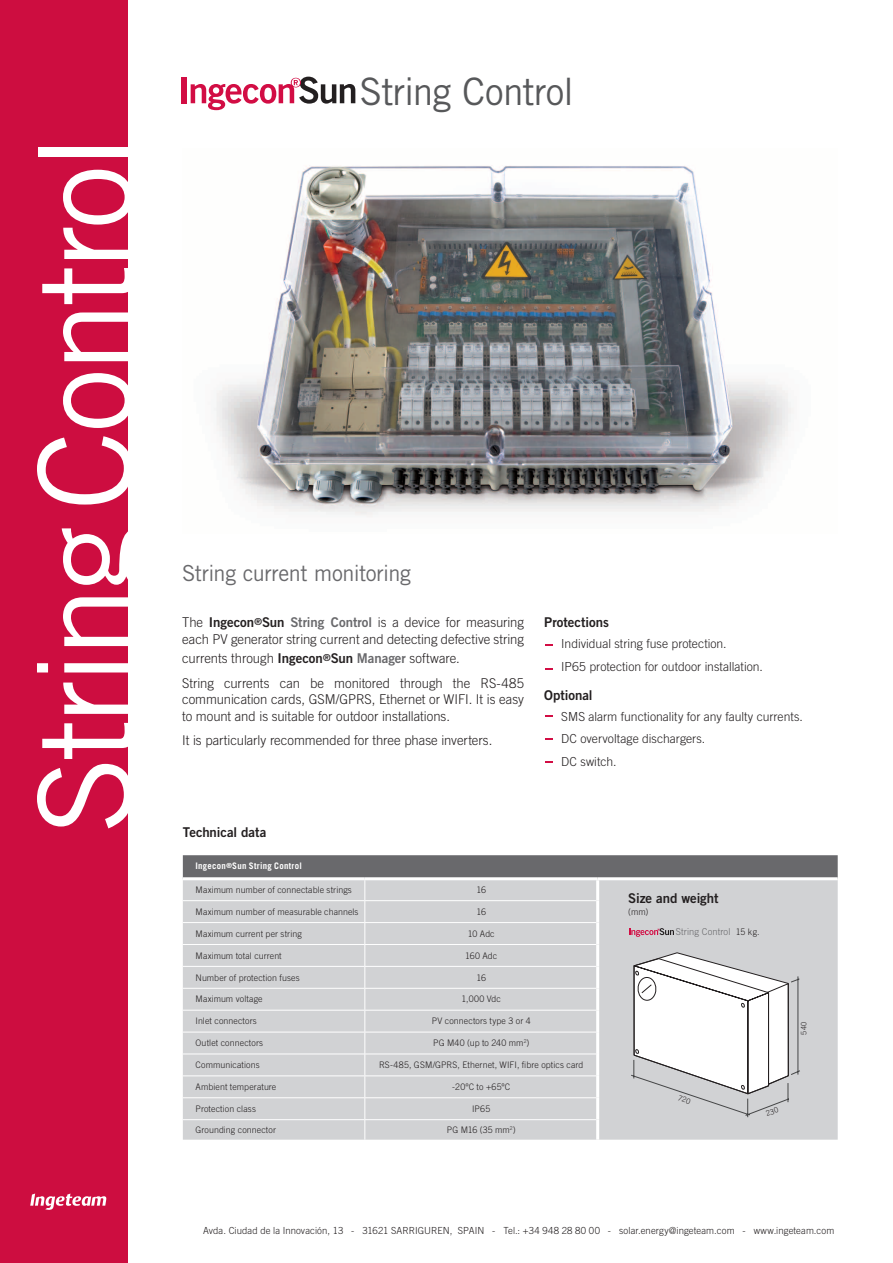
<style>
.page{position:relative;width:893px;height:1263px;background:#fff}
.page>*{position:absolute;margin:0;border:0;box-sizing:border-box;transform-origin:0 0}
.texto_general{font:128.85px "Trade Gothic LT Std";letter-spacing:-.035em;color:#fff}
.texto_general-2{font:37.8px "Trade Gothic LT Std";letter-spacing:-.02em;color:#57585a}
.texto_general-3{font:22.2px "Trade Gothic LT Std";letter-spacing:-.02em;color:#69696c}
.texto_general-4{font:300 13.5px/16.2px "Trade Gothic LT Std";letter-spacing:-.005em;color:#231f20}
.texto_general-5{font:13.5px "Trade Gothic LT Std Bd 2";letter-spacing:-.005em;color:#231f20}
.protecciones_y_acces{font:300 12.45px "Trade Gothic LT Std";color:#231f20}
.caracteristicas{font:300 9.75px "Trade Gothic LT Std";letter-spacing:.01em;color:#231f20}
.texto_general-6{font:300 9.45px "Trade Gothic LT Std";letter-spacing:.01em;color:#69696c}
.texto_general-7{font:300 9px "Trade Gothic LT Std";letter-spacing:.015em;color:#231f20}
.texto_general-8{font:700 9px "Trade Gothic LT Std";letter-spacing:.03em;color:#fff}
.texto_general-9{font:300 7.5px "Trade Gothic LT Std";color:#231f20}
.s1{font-family:"Trade Gothic LT Std Bd 2";font-weight:400}
.s2{font-family:"Trade Gothic LT Std Bd 2";font-weight:400;color:#69696c}
</style>
<div class="page">
<img style="left:214px;top:165px;width:580px;height:352px">
<div style="left:0;top:0;width:128px;height:1263px;background:#cd0d40"></div>
<svg style="left:30px;top:1193px;width:76px;height:17px"></svg>
<div style="left:182px;top:77px;width:5px;height:26px;background:#d20d44"></div>
<svg style="left:191px;top:77px;width:164px;height:33px"></svg>
<svg style="left:183px;top:855px;width:655px;height:285px;background:#cdcdcf"></svg>
<p class="texto_general" style="left:8px;top:835px;width:702px;rotate:-90deg">String Control</p>
<p class="texto_general-2" style="left:360px;top:68px;width:216px">String Control</p>
<p class="texto_general-3" style="left:182px;top:560px;width:230px">String current monitoring</p>
<p class="texto_general-4" style="left:182px;top:614px;width:343px">The <span class="s1">Ingecon</span><sup>®</sup><span class="s1">Sun</span> <span class="s2">String Control</span> is a device for measuring each PV generator string current and detecting defective string</p>
<p class="texto_general-4" style="left:182px;top:650px;width:279px">currents through <span class="s1">Ingecon</span><sup>®</sup><span class="s1">Sun</span> <span class="s2">Manager</span> software.</p>
<p class="texto_general-4" style="left:182px;top:675px;width:343px;text-align:justify">String currents can be monitored through the RS-485 communication cards, GSM/GPRS, Ethernet or WIFI. It is easy to mount and is suitable for outdoor installations.</p>
<p class="texto_general-4" style="left:182px;top:732px;width:312px">It is particularly recommended for three phase inverters.</p>
<p class="texto_general-5" style="left:544px;top:614px;width:66px">Protections</p>
<p class="protecciones_y_acces" style="left:561px;top:636px;width:167px">Individual string fuse protection.</p>
<p class="protecciones_y_acces" style="left:561px;top:659px;width:203px">IP65 protection for outdoor installation.</p>
<p class="texto_general-5" style="left:544px;top:687px;width:50px">Optional</p>
<p class="protecciones_y_acces" style="left:561px;top:709px;width:243px">SMS alarm functionality for any faulty currents.</p>
<p class="protecciones_y_acces" style="left:561px;top:732px;width:145px">DC overvoltage dischargers.</p>
<p class="protecciones_y_acces" style="left:561px;top:754px;width:57px">DC switch.</p>
<p class="texto_general-5" style="left:183px;top:823px;width:85px">Technical data</p>
<p class="texto_general-8" style="left:196px;top:861px;width:108px">Ingecon<sup>®</sup>Sun String Control</p>
<p class="texto_general-7" style="left:196px;top:884px;width:158px">Maximum number of connectable strings</p>
<p class="texto_general-7" style="left:476px;top:884px;width:11px">16</p>
<p class="texto_general-7" style="left:196px;top:906px;width:164px">Maximum number of measurable channels</p>
<p class="texto_general-7" style="left:476px;top:906px;width:11px">16</p>
<p class="texto_general-7" style="left:196px;top:928px;width:108px">Maximum current per string</p>
<p class="texto_general-7" style="left:468px;top:928px;width:28px">10 Adc</p>
<p class="texto_general-7" style="left:196px;top:950px;width:88px">Maximum total current</p>
<p class="texto_general-7" style="left:465px;top:950px;width:34px">160 Adc</p>
<p class="texto_general-7" style="left:196px;top:972px;width:106px">Number of protection fuses</p>
<p class="texto_general-7" style="left:476px;top:972px;width:11px">16</p>
<p class="texto_general-7" style="left:196px;top:994px;width:68px">Maximum voltage</p>
<p class="texto_general-7" style="left:462px;top:994px;width:41px">1,000 Vdc</p>
<p class="texto_general-7" style="left:196px;top:1016px;width:63px">Inlet connectors</p>
<p class="texto_general-7" style="left:432px;top:1016px;width:100px">PV connectors type 3 or 4</p>
<p class="texto_general-7" style="left:196px;top:1038px;width:69px">Outlet connectors</p>
<p class="texto_general-7" style="left:433px;top:1038px;width:98px">PG M40 (up to 240 mm<sup>2</sup>)</p>
<p class="texto_general-7" style="left:196px;top:1060px;width:66px">Communications</p>
<p class="texto_general-7" style="left:379px;top:1060px;width:206px">RS-485, GSM/GPRS, Ethernet, WIFI, fibre optics card</p>
<p class="texto_general-7" style="left:196px;top:1081px;width:82px">Ambient temperature</p>
<p class="texto_general-7" style="left:452px;top:1081px;width:60px">-20ºC to +65ºC</p>
<p class="texto_general-7" style="left:196px;top:1103px;width:62px">Protection class</p>
<p class="texto_general-7" style="left:472px;top:1103px;width:20px">IP65</p>
<p class="texto_general-7" style="left:196px;top:1124px;width:82px">Grounding connector</p>
<p class="texto_general-7" style="left:447px;top:1124px;width:70px">PG M16 (35 mm<sup>2</sup>)</p>
<p class="texto_general-5" style="left:628px;top:889px;width:92px">Size and weight</p>
<p class="texto_general-7" style="left:628px;top:906px;width:22px">(mm)</p>
<p class="texto_general-6" style="left:676px;top:926px;width:56px">String Control</p>
<p class="texto_general-7" style="left:736px;top:926px;width:25px">15 kg.</p>
<p class="texto_general-9" style="left:799px;top:1035px;width:14px;rotate:-90deg">540</p>
<p class="caracteristicas" style="left:203px;top:1224px;width:633px">Avda. Ciudad de la Innovación, 13 - 31621 SARRIGUREN, SPAIN - Tel.: +34 948 28 80 00 - solar.energy@ingeteam.com - www.ingeteam.com</p>
</div>
